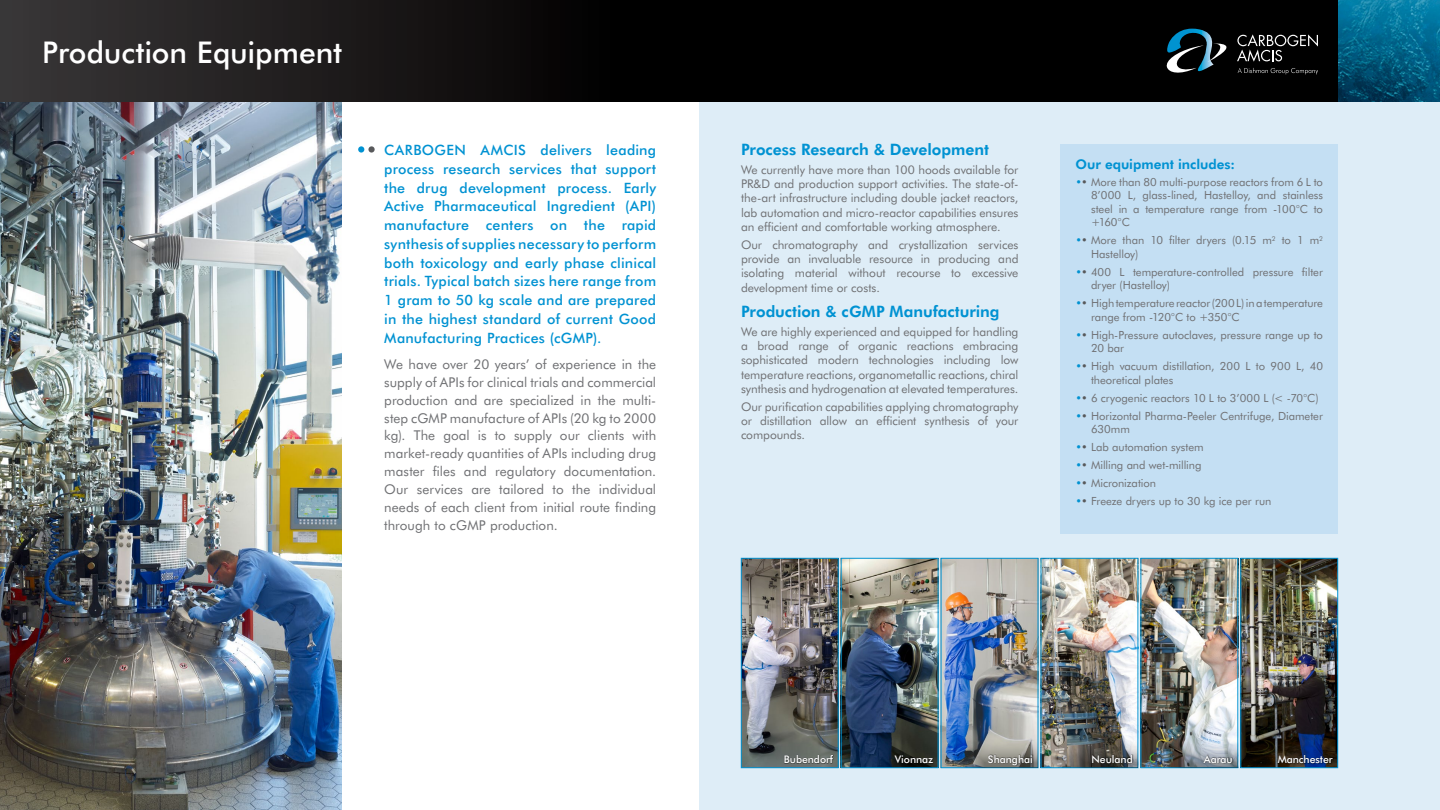
<style>
.page{position:relative;width:1440px;height:810px;background:#fff}
.page>*{position:absolute;margin:0;border:0;box-sizing:border-box;transform-origin:0 0}
.t1{font:500 30px "Futura BT";letter-spacing:-.005em;color:#fff}
.t2{font:700 15.75px "Futura BT";color:#0092d2}
.t3{font:500 14.25px/18.8px "Futura BT";letter-spacing:.015em;color:#0092d2;text-align:justify}
.t4{font:13.5px/18px "Futura BT";letter-spacing:.005em;color:#6f7073;text-align:justify}
.t5{font:700 13.5px "Futura BT";color:#0092d2}
.t6{font:12px/14.4px "Futura BT";letter-spacing:-.005em;color:#6f7073;text-align:justify}
.t7{font:11.25px/13.5px "Futura BT";letter-spacing:-.005em;color:#6f7073}
.t8{font:500 10.5px "Futura BT";letter-spacing:-.005em;color:#fff}
.s1{color:#0092d2}
.s2{color:#58595b}
</style>
<div class="page">
<img style="left:0;top:102px;width:342px;height:708px">
<div style="left:699px;top:102px;width:741px;height:708px;background:#deedf7"></div>
<svg style="left:0;top:0;width:1338px;height:102px;background:#0e0d0e"></svg>
<img style="left:1338px;top:0;width:102px;height:102px">
<svg style="left:1164px;top:29px;width:154px;height:49px;background:#20282c"></svg>
<svg style="left:368px;top:146px;width:7px;height:7px"></svg>
<div style="left:358px;top:146px;width:6px;height:7px;background:#0092d2;border-radius:50%"></div>
<div style="left:1060px;top:144px;width:278px;height:390px;background:#c4dff3"></div>
<img style="left:743px;top:560px;width:93px;height:206px">
<div style="left:741px;top:558px;width:97px;height:210px;border:1px solid #0092d2"></div>
<div style="left:784px;top:754px;width:50px;height:10px;background:#000;opacity:.5"></div>
<img style="left:843px;top:560px;width:93px;height:206px">
<div style="left:841px;top:558px;width:97px;height:210px;border:1px solid #0092d2"></div>
<div style="left:894px;top:754px;width:40px;height:10px;background:#000;opacity:.5"></div>
<img style="left:1242px;top:560px;width:94px;height:206px">
<div style="left:1240px;top:558px;width:98px;height:210px;border:1px solid #0092d2"></div>
<div style="left:1277px;top:754px;width:57px;height:10px;background:#000;opacity:.5"></div>
<img style="left:1143px;top:560px;width:93px;height:206px">
<div style="left:1141px;top:558px;width:97px;height:210px;border:1px solid #0092d2"></div>
<img style="left:1158px;top:736px;width:80px;height:32px">
<div style="left:1202px;top:754px;width:31px;height:10px;background:#000;opacity:.5"></div>
<img style="left:1043px;top:560px;width:93px;height:206px">
<div style="left:1041px;top:558px;width:97px;height:210px;border:1px solid #0092d2"></div>
<svg style="left:1058px;top:736px;width:80px;height:32px;background:#6c6f6e"></svg>
<div style="left:1091px;top:754px;width:42px;height:10px;background:#000;opacity:.5"></div>
<img style="left:943px;top:560px;width:93px;height:206px">
<svg style="left:958px;top:736px;width:80px;height:32px;background:#808a93"></svg>
<div style="left:987px;top:753px;width:46px;height:13px;background:#000;opacity:.5"></div>
<h1 class="t1" style="left:42px;top:31px;width:302px">Production Equipment</h1>
<p class="t3" style="left:384px;top:140px;width:274px">CARBOGEN AMCIS delivers leading process research services that support the drug development process. Early Active Pharmaceutical Ingredient (API) manufacture centers on the rapid synthesis of supplies necessary to perform both toxicology and early phase clinical trials. Typical batch sizes here range from 1 gram to 50 kg scale and are prepared in the highest standard of current Good Manufacturing Practices (cGMP).</p>
<p class="t4" style="left:384px;top:354px;width:274px">We have over 20 years’ of experience in the supply of APIs for clinical trials and commercial production and are specialized in the multi&shy;step cGMP manufacture of APIs (20 kg to 2000 kg). The goal is to supply our clients with market-ready quantities of APIs including drug master files and regulatory documentation.<br>Our services are tailored to the individual needs of each client from initial route finding through to cGMP production.</p>
<h2 class="t2" style="left:741px;top:139px;width:249px">Process Research &amp; Development</h2>
<p class="t6" style="left:741px;top:162px;width:279px">We currently have more than 100 hoods available for PR&amp;D and production support activities. The state-of&shy;the-art infrastructure including double jacket reactors, lab automation and micro-reactor capabilities ensures an efficient and comfortable working atmosphere.</p>
<p class="t6" style="left:741px;top:237px;width:279px">Our chromatography and crystallization services provide an invaluable resource in producing and isolating material without recourse to excessive development time or costs.</p>
<h2 class="t2" style="left:741px;top:301px;width:260px">Production &amp; cGMP Manufacturing</h2>
<p class="t6" style="left:741px;top:324px;width:279px">We are highly experienced and equipped for handling a broad range of organic reactions embracing sophisticated modern technologies including low temperature reactions, organometallic reactions, chiral synthesis and hydrogenation at elevated temperatures.</p>
<p class="t6" style="left:741px;top:399px;width:279px">Our purification capabilities applying chromatography or distillation allow an efficient synthesis of your compounds.</p>
<p class="t5" style="left:1076px;top:154px;width:161px">Our equipment includes:</p>
<p class="t7" style="left:1091px;top:175px;width:233px;text-align:justify;text-indent:-16px"><span class="s1">•</span><span class="s2">•</span> More than 80 multi-purpose reactors from 6 L to 8’000 L, glass-lined, Hastelloy, and stainless steel in a temperature range from -100°C to +160°C</p>
<p class="t7" style="left:1091px;top:233px;width:233px;text-indent:-16px"><span class="s1">•</span><span class="s2">•</span> More than 10 filter dryers (0.15 m<sup>2</sup> to 1 m<sup>2<br></sup>Hastelloy)</p>
<p class="t7" style="left:1091px;top:265px;width:233px;text-indent:-16px"><span class="s1">•</span><span class="s2">•</span> 400 L temperature-controlled pressure filter dryer (Hastelloy)</p>
<p class="t7" style="left:1091px;top:296px;width:234px;text-indent:-16px"><span class="s1">•</span><span class="s2">•</span> High temperature reactor (200 L) in a temperature range from -120°C to +350°C</p>
<p class="t7" style="left:1091px;top:328px;width:234px;text-indent:-16px"><span class="s1">•</span><span class="s2">•</span> High-Pressure autoclaves, pressure range up to<br>20 bar</p>
<p class="t7" style="left:1091px;top:359px;width:233px;text-indent:-16px"><span class="s1">•</span><span class="s2">•</span> High vacuum distillation, 200 L to 900 L, 40 theoretical plates</p>
<p class="t7" style="left:1076px;top:391px;width:245px"><span class="s1">•</span><span class="s2">•</span> 6 cryogenic reactors 10 L to 3’000 L (&lt; -70°C)</p>
<p class="t7" style="left:1091px;top:409px;width:233px;text-indent:-16px"><span class="s1">•</span><span class="s2">•</span> Horizontal Pharma-Peeler Centrifuge, Diameter<br>630mm</p>
<p class="t7" style="left:1076px;top:440px;width:130px"><span class="s1">•</span><span class="s2">•</span> Lab automation system</p>
<p class="t7" style="left:1076px;top:458px;width:127px"><span class="s1">•</span><span class="s2">•</span> Milling and wet-milling</p>
<p class="t7" style="left:1076px;top:476px;width:82px"><span class="s1">•</span><span class="s2">•</span> Micronization</p>
<p class="t7" style="left:1076px;top:494px;width:197px"><span class="s1">•</span><span class="s2">•</span> Freeze dryers up to 30 kg ice per run</p>
<p class="t8" style="left:784px;top:752px;width:51px">Bubendorf</p>
<p class="t8" style="left:895px;top:752px;width:40px">Vionnaz</p>
<p class="t8" style="left:988px;top:752px;width:47px">Shanghai</p>
<p class="t8" style="left:1092px;top:752px;width:43px">Neuland</p>
<p class="t8" style="left:1204px;top:752px;width:31px">Aarau</p>
<p class="t8" style="left:1278px;top:752px;width:57px">Manchester</p>
</div>
